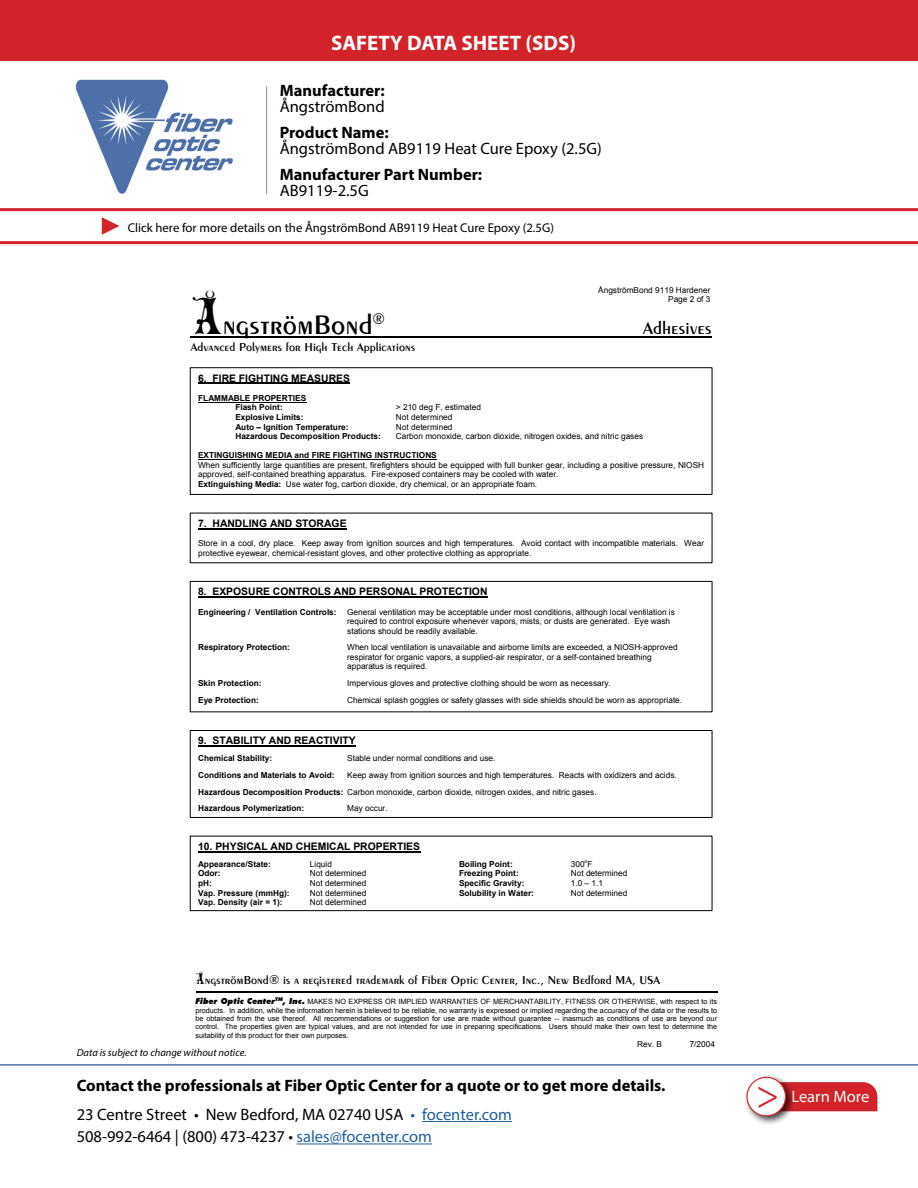
<style>
.page{position:relative;width:918px;height:1188px;background:#fff}
.page>*{position:absolute;margin:0;border:0;box-sizing:border-box;transform-origin:0 0}
.t1{font:42px "Minion Pro";color:#d2232a}
.t2{font:28.95px "Penwin";color:#000}
.t3{font:700 21px "Myriad Pro";color:#fff}
.t4{font:18.6px "Penwin";color:#000}
.t5{font:16.5px/22.5px "Myriad Pro";color:#000}
.t6{font:700 16.5px/16.5px "Myriad Pro";color:#000}
.t7{font:16.5px "Myriad Pro";color:#fff}
.t8{font:12.75px "Myriad Pro";color:#000}
.t9{font:12.45px "Penwin";color:#000}
.t10{font:italic 10.5px "Myriad Pro";color:#000}
.t11{font:700 10.35px "Arial";color:#000}
.t12{font:8.25px/9.6px "Arial";color:#000}
.t13{font:700 8.25px/9.4px "Arial";color:#000}
.t14{font:7.2px/8.4px "Arial";color:#000;text-align:justify}
.t15{font:5.1px "Arial";color:#000}
.s1{font-weight:400}
.s2{font-weight:700}
.s3{font-family:"Max Circus";font-size:49.65px}
.s4{font-family:"Max Circus";font-size:14.4px}
.s5{font-family:"Futura X Blk It BT";font-size:8.25px}
.s6{color:#215e9e}
</style>
<div class="page">
<hr style="left:422px;top:1121px;width:90px;height:1px;background:#215e9e">
<hr style="left:297px;top:1144px;width:135px;height:1px;background:#215e9e">
<hr style="left:0;top:1064px;width:918px;height:2px;background:#4f70a8">
<img style="left:75px;top:79px;width:158px;height:115px">
<hr style="left:266px;top:87px;width:1px;height:107px;background:#8a8c8e">
<div style="left:796px;top:1082px;width:81px;height:29px;background:#d2232a"></div>
<div style="left:743px;top:1074px;width:53px;height:52px;background:#000;opacity:.75"></div>
<div style="left:747px;top:1077px;width:39px;height:39px;background:#fff;border-radius:50%"></div>
<div style="left:746px;top:1077px;width:40px;height:39px;border:1px solid #d2232a;border-radius:50%"></div>
<hr style="left:0;top:241px;width:918px;height:3px;background:#d2232a">
<hr style="left:0;top:208px;width:918px;height:3px;background:#d2232a">
<svg style="left:102px;top:217px;width:17px;height:18px"></svg>
<div style="left:0;top:0;width:918px;height:60px;background:#d2232a"></div>
<hr style="left:190px;top:336px;width:522px;height:1px;background:#000">
<hr style="left:196px;top:991px;width:522px;height:2px;background:#000">
<div style="left:190px;top:367px;width:522px;height:128px;border:1px solid #000"></div>
<hr style="left:198px;top:383px;width:152px;height:1px;background:#000">
<hr style="left:198px;top:402px;width:108px;height:1px;background:#000">
<hr style="left:198px;top:459px;width:239px;height:1px;background:#000">
<hr style="left:198px;top:528px;width:149px;height:1px;background:#000">
<div style="left:190px;top:581px;width:522px;height:131px;border:1px solid #000"></div>
<hr style="left:198px;top:596px;width:289px;height:1px;background:#000">
<div style="left:190px;top:730px;width:522px;height:88px;border:1px solid #000"></div>
<hr style="left:198px;top:745px;width:158px;height:2px;background:#000">
<div style="left:190px;top:836px;width:522px;height:75px;border:1px solid #000"></div>
<hr style="left:198px;top:851px;width:222px;height:1px;background:#000">
<p class="t3" style="left:331px;top:29px;width:246px">SAFETY DATA SHEET (SDS)</p>
<p class="t6" style="left:280px;top:81px;width:107px">Manufacturer:<br><span class="s1">ÅngströmBond</span></p>
<p class="t5" style="left:280px;top:124px;width:324px;line-height:16.5px"><span class="s2">Product Name:<br></span>ÅngströmBond AB9119 Heat Cure Epoxy (2.5G)</p>
<p class="t6" style="left:280px;top:165px;width:204px">Manufacturer Part Number:</p>
<p class="t5" style="left:280px;top:179px;width:90px">AB9119-2.5G</p>
<p class="t8" style="left:128px;top:220px;width:428px">Click here for more details on the ÅngströmBond AB9119 Heat Cure Epoxy (2.5G)</p>
<p class="t2" style="left:191px;top:307px;width:196px"><span class="s3">Å</span>ngströmBond<sup>®</sup></p>
<p class="t9" style="left:191px;top:339px;width:226px">Advanced Polymers for High Tech Applications</p>
<p class="t12" style="left:598px;top:285px;width:114px;text-align:right">ÅngströmBond 9119 Hardener<br>Page 2 of 3</p>
<p class="t4" style="left:643px;top:317px;width:70px">Adhesives</p>
<p class="t11" style="left:198px;top:371px;width:153px">6. FIRE FIGHTING MEASURES</p>
<p class="t13" style="left:235px;top:394px;width:72px;text-indent:-37px">FLAMMABLE PROPERTIES<br>Flash Point:</p>
<p class="t12" style="left:396px;top:403px;width:87px">&gt; 210 deg F, estimated</p>
<p class="t13" style="left:235px;top:413px;width:70px">Explosive Limits:</p>
<p class="t12" style="left:396px;top:412px;width:58px">Not determined</p>
<p class="t13" style="left:235px;top:422px;width:115px">Auto – Ignition Temperature:</p>
<p class="t12" style="left:396px;top:422px;width:58px">Not determined</p>
<p class="t13" style="left:235px;top:432px;width:147px">Hazardous Decomposition Products:</p>
<p class="t12" style="left:396px;top:431px;width:249px">Carbon monoxide, carbon dioxide, nitrogen oxides, and nitric gases</p>
<p class="t12" style="left:198px;top:450px;width:508px"><span class="s2">EXTINGUISHING MEDIA and FIRE FIGHTING INSTRUCTIONS<br></span>When sufficiently large quantities are present, firefighters should be equipped with full bunker gear, including a positive pressure, NIOSH approved, self-contained breathing apparatus. Fire-exposed containers may be cooled with water.<br><span class="s2">Extinguishing Media:</span> Use water fog, carbon dioxide, dry chemical, or an appropriate foam.</p>
<p class="t11" style="left:198px;top:516px;width:150px">7. HANDLING AND STORAGE</p>
<p class="t12" style="left:198px;top:539px;width:508px">Store in a cool, dry place. Keep away from ignition sources and high temperatures. Avoid contact with incompatible materials. Wear protective eyewear, chemical-resistant gloves, and other protective clothing as appropriate.</p>
<p class="t11" style="left:198px;top:585px;width:291px">8. EXPOSURE CONTROLS AND PERSONAL PROTECTION</p>
<p class="t13" style="left:198px;top:607px;width:140px">Engineering / Ventilation Controls:</p>
<p class="t12" style="left:347px;top:607px;width:329px">General ventilation may be acceptable under most conditions, although local ventilation is required to control exposure whenever vapors, mists, or dusts are generated. Eye wash stations should be readily available.</p>
<p class="t13" style="left:198px;top:643px;width:93px">Respiratory Protection:</p>
<p class="t12" style="left:347px;top:643px;width:332px">When local ventilation is unavailable and airborne limits are exceeded, a NIOSH-approved respirator for organic vapors, a supplied-air respirator, or a self-contained breathing apparatus is required.</p>
<p class="t13" style="left:198px;top:679px;width:65px">Skin Protection:</p>
<p class="t12" style="left:347px;top:678px;width:265px">Impervious gloves and protective clothing should be worn as necessary.</p>
<p class="t13" style="left:198px;top:696px;width:62px">Eye Protection:</p>
<p class="t12" style="left:347px;top:695px;width:336px">Chemical splash goggles or safety glasses with side shields should be worn as appropriate.</p>
<p class="t11" style="left:198px;top:734px;width:159px">9. STABILITY AND REACTIVITY</p>
<p class="t13" style="left:198px;top:754px;width:76px">Chemical Stability:</p>
<p class="t12" style="left:347px;top:754px;width:150px">Stable under normal conditions and use.</p>
<p class="t13" style="left:198px;top:771px;width:138px">Conditions and Materials to Avoid:</p>
<p class="t12" style="left:198px;top:767px;width:480px;line-height:16.6px;text-indent:149px">Keep away from ignition sources and high temperatures. Reacts with oxidizers and acids.<br><span class="s2">Hazardous Decomposition Products:</span> Carbon monoxide, carbon dioxide, nitrogen oxides, and nitric gases.<br><span class="s2">Hazardous Polymerization:</span></p>
<p class="t12" style="left:347px;top:804px;width:42px">May occur.</p>
<p class="t11" style="left:198px;top:839px;width:223px">10. PHYSICAL AND CHEMICAL PROPERTIES</p>
<p class="t13" style="left:198px;top:860px;width:74px">Appearance/State:</p>
<p class="t12" style="left:310px;top:859px;width:24px">Liquid</p>
<p class="t13" style="left:459px;top:860px;width:55px">Boiling Point:</p>
<p class="t12" style="left:571px;top:859px;width:23px">300 F</p>
<p class="t15" style="left:585px;top:858px;width:4px">o</p>
<p class="t13" style="left:198px;top:869px;width:24px">Odor:</p>
<p class="t12" style="left:310px;top:869px;width:58px">Not determined</p>
<p class="t13" style="left:459px;top:869px;width:61px">Freezing Point:</p>
<p class="t12" style="left:571px;top:869px;width:58px">Not determined</p>
<p class="t13" style="left:198px;top:879px;width:15px">pH:</p>
<p class="t12" style="left:310px;top:878px;width:58px">Not determined</p>
<p class="t13" style="left:459px;top:879px;width:67px">Specific Gravity:</p>
<p class="t12" style="left:571px;top:878px;width:34px">1.0 – 1.1</p>
<p class="t13" style="left:198px;top:888px;width:93px">Vap. Pressure (mmHg):</p>
<p class="t12" style="left:310px;top:888px;width:58px">Not determined</p>
<p class="t13" style="left:459px;top:888px;width:77px">Solubility in Water:</p>
<p class="t12" style="left:571px;top:888px;width:58px">Not determined</p>
<p class="t13" style="left:198px;top:898px;width:86px">Vap. Density (air = 1):</p>
<p class="t12" style="left:310px;top:897px;width:58px">Not determined</p>
<p class="t9" style="left:195px;top:972px;width:466px"><span class="s4">Å</span>ngströmBond® is a registered trademark of Fiber Optic Center, Inc., New Bedford MA, USA</p>
<p class="t14" style="left:195px;top:997px;width:523px"><span class="s5">Fiber Optic Center</span><sup>TM</sup><span class="s5">, Inc.</span> MAKES NO EXPRESS OR IMPLIED WARRANTIES OF MERCHANTABILITY, FITNESS OR OTHERWISE, with respect to its products. In addition, while the information herein is believed to be reliable, no warranty is expressed or implied regarding the accuracy of the data or the results to be obtained from the use thereof. All recommendations or suggestion for use are made without guarantee -- inasmuch as conditions of use are beyond our control. The properties given are typical values, and are not intended for use in preparing specifications. Users should make their own test to determine the suitability of this product for their own purposes.</p>
<p class="t12" style="left:637px;top:1039px;width:26px">Rev. B</p>
<p class="t12" style="left:690px;top:1039px;width:27px">7/2004</p>
<p class="t10" style="left:77px;top:1046px;width:171px">Data is subject to change without notice.</p>
<p class="t6" style="left:77px;top:1076px;width:590px">Contact the professionals at Fiber Optic Center for a quote or to get more details.</p>
<p class="t5" style="left:77px;top:1103px;width:437px">23 Centre Street • New Bedford, MA 02740 USA <span class="s6">• focenter.com<br></span>508-992-6464 | (800) 473-4237 • <span class="s6">sales@focenter.com</span></p>
<p class="t1" style="left:756px;top:1066px;width:25px">&gt;</p>
<p class="t7" style="left:791px;top:1087px;width:79px">Learn More</p>
</div>
